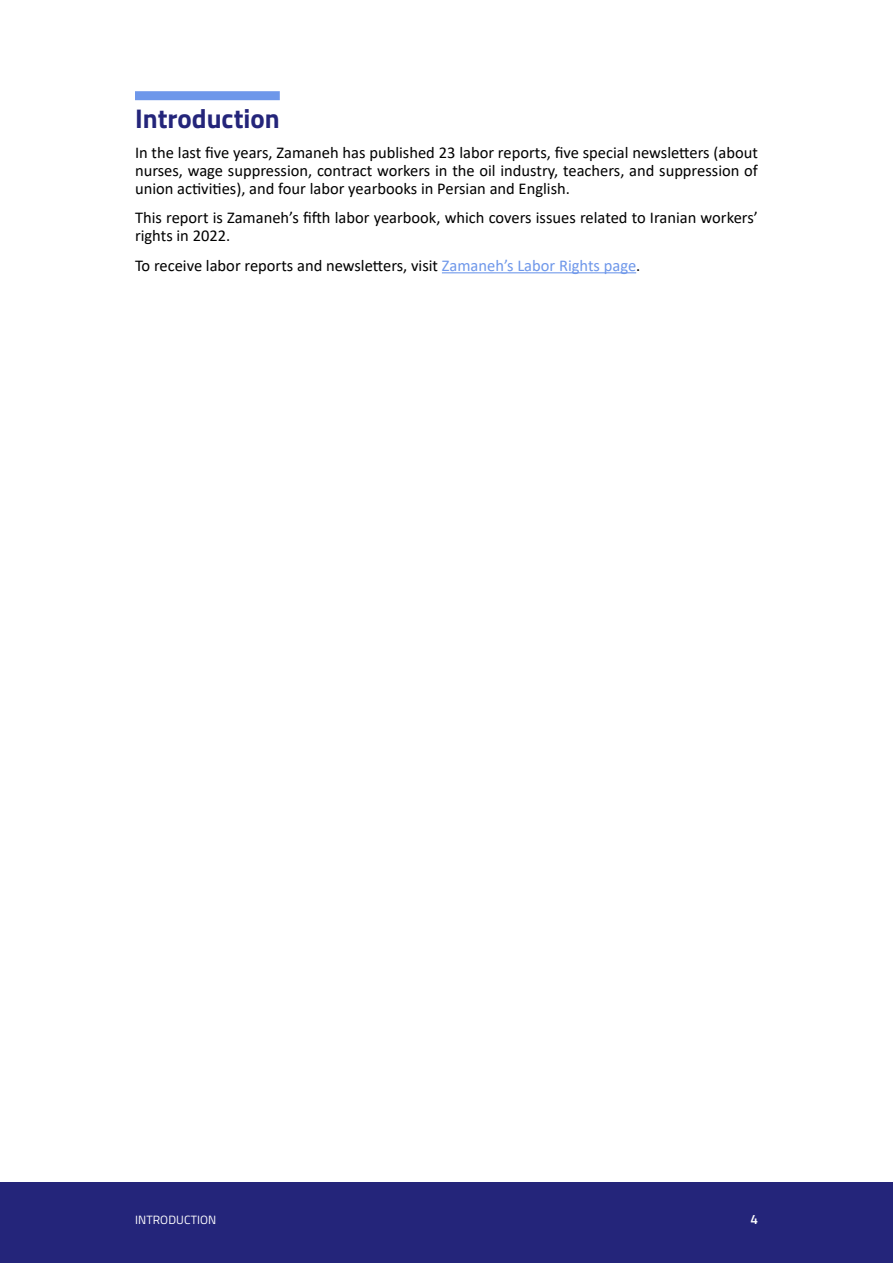
<style>
.page{position:relative;width:893px;height:1263px;background:#fff}
.page>*{position:absolute;margin:0;border:0;box-sizing:border-box;transform-origin:0 0}
.t1{font:700 27px "Titillium Web";color:#24257a}
.t2{font:16.5px/17.9px "Calibri";color:#000;text-align:justify}
.t3{font:600 13.5px "Titillium Web";color:#fff}
.t4{font:12px "Titillium Web";color:#fff}
.s1{color:#6e97ea}
</style>
<div class="page">
<div style="left:0;top:1182px;width:893px;height:81px;background:#24257a"></div>
<div style="left:135px;top:91px;width:145px;height:9px;background:#6e97ea"></div>
<hr style="left:442px;top:272px;width:194px;height:1px;background:#6e97ea">
<h1 class="t1" style="left:135px;top:98px;width:146px">Introduction</h1>
<p class="t2" style="left:135px;top:143px;width:624px">In the last five years, Zamaneh has published 23 labor reports, five special newsletters (about nurses, wage suppression, contract workers in the oil industry, teachers, and suppression of union activities), and four labor yearbooks in Persian and English.</p>
<p class="t2" style="left:135px;top:208px;width:624px">This report is Zamaneh’s fifth labor yearbook, which covers issues related to Iranian workers’ rights in 2022.</p>
<p class="t2" style="left:135px;top:256px;width:507px">To receive labor reports and newsletters, visit <span class="s1">Zamaneh’s Labor Rights page</span>.</p>
<p class="t4" style="left:135px;top:1211px;width:20px">INTROD</p>
<p class="t4" style="left:176px;top:1211px;width:15px">UCTIO</p>
<p class="t4" style="left:208px;top:1211px;width:10px">N</p>
<p class="t3" style="left:750px;top:1209px;width:9px">4</p>
</div>
